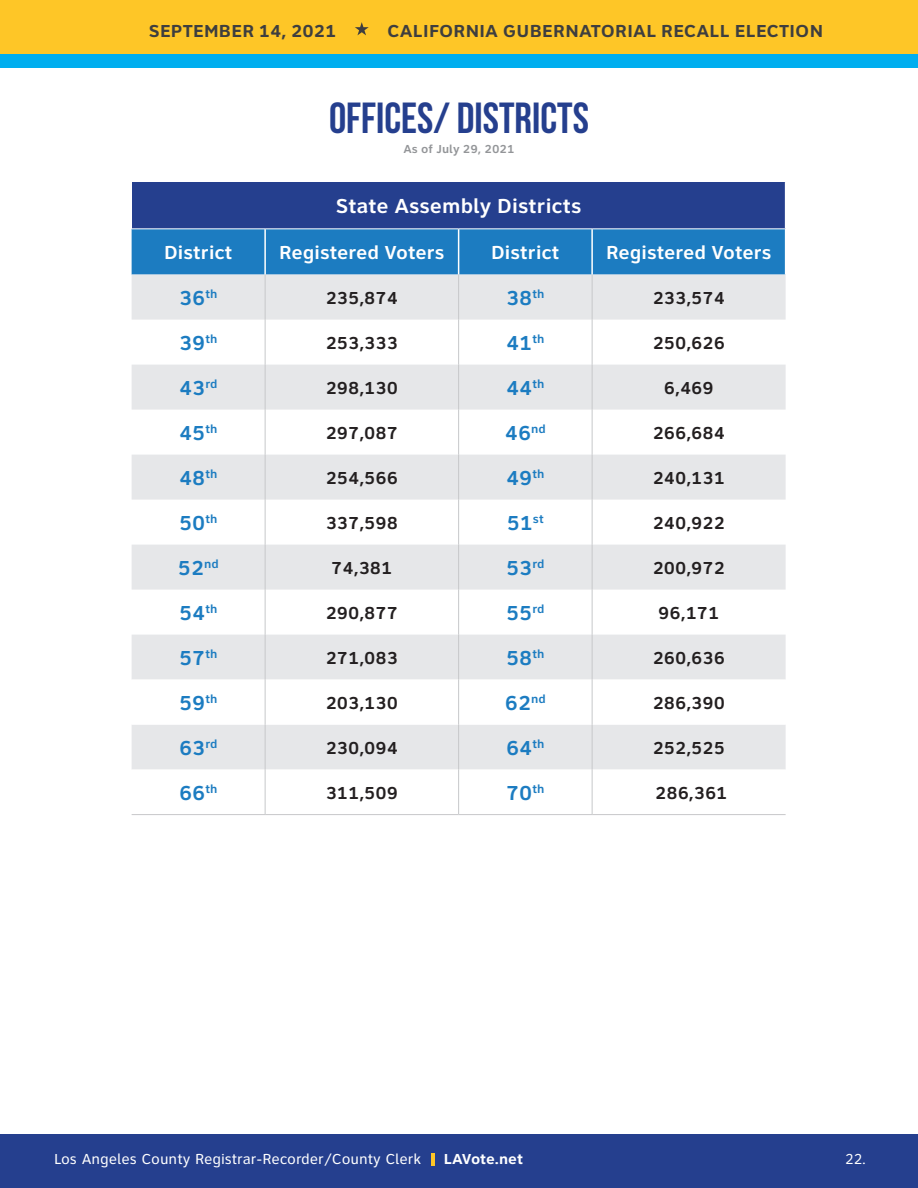
<style>
.page{position:relative;width:918px;height:1188px;background:#fff}
.page>*{position:absolute;margin:0;border:0;box-sizing:border-box;transform-origin:0 0}
.t1{font:43.5px "Bebas Neue";color:#253f8e}
.t2{font:700 21px "Clearview ADA";color:#1c7cc1}
.t3{font:700 21px "Clearview ADA";color:#fff}
.t4{font:700 19.5px "Clearview ADA";color:#fff}
.t5{font:700 18px "Clearview ADA";color:#231f20}
.t6{font:700 18px "Clearview Text";letter-spacing:.015em;color:#3e3e3f}
.t7{font:15px "Clearview Text";color:#fff}
.t8{font:700 15px "Clearview Text";color:#fff}
.t9{font:15px "Clearview ADA";color:#fff}
.t10{font:700 12px "Clearview ADA";color:#939598}
</style>
<div class="page">
<div style="left:0;top:1134px;width:918px;height:54px;background:#253f8e"></div>
<div style="left:0;top:0;width:918px;height:54px;background:#fec627"></div>
<div style="left:0;top:54px;width:918px;height:14px;background:#00aeef"></div>
<svg style="left:355px;top:22px;width:14px;height:13px"></svg>
<svg style="left:431px;top:1153px;width:3px;height:13px"></svg>
<div style="left:132px;top:182px;width:654px;height:47px;background:#253f8e"></div>
<div style="left:132px;top:229px;width:653px;height:46px;background:#1c7cc1"></div>
<svg style="left:132px;top:275px;width:654px;height:405px;fill:#e6e7e9"></svg>
<svg style="left:132px;top:680px;width:654px;height:134px"></svg>
<hr style="left:785px;top:182px;width:1px;height:47px;background:#fff">
<hr style="left:264px;top:229px;width:2px;height:46px;background:#fff">
<hr style="left:458px;top:229px;width:1px;height:46px;background:#fff">
<hr style="left:591px;top:229px;width:2px;height:46px;background:#fff">
<hr style="left:265px;top:275px;width:1px;height:45px;background:#c7c8ca">
<hr style="left:265px;top:320px;width:1px;height:45px;background:#c7c8ca">
<hr style="left:265px;top:365px;width:1px;height:45px;background:#c7c8ca">
<hr style="left:265px;top:410px;width:1px;height:45px;background:#c7c8ca">
<hr style="left:265px;top:455px;width:1px;height:45px;background:#c7c8ca">
<hr style="left:265px;top:500px;width:1px;height:45px;background:#c7c8ca">
<hr style="left:265px;top:545px;width:1px;height:45px;background:#c7c8ca">
<hr style="left:265px;top:590px;width:1px;height:45px;background:#c7c8ca">
<hr style="left:265px;top:635px;width:1px;height:45px;background:#c7c8ca">
<hr style="left:265px;top:680px;width:1px;height:45px;background:#c7c8ca">
<hr style="left:265px;top:725px;width:1px;height:45px;background:#c7c8ca">
<hr style="left:265px;top:770px;width:1px;height:44px;background:#c7c8ca">
<hr style="left:132px;top:228px;width:133px;height:1px;background:#fff">
<hr style="left:265px;top:228px;width:194px;height:1px;background:#fff">
<hr style="left:459px;top:228px;width:133px;height:1px;background:#fff">
<hr style="left:592px;top:228px;width:193px;height:1px;background:#fff">
<hr style="left:458px;top:275px;width:1px;height:45px;background:#c7c8ca">
<hr style="left:592px;top:275px;width:1px;height:45px;background:#c7c8ca">
<hr style="left:458px;top:320px;width:1px;height:45px;background:#c7c8ca">
<hr style="left:592px;top:320px;width:1px;height:45px;background:#c7c8ca">
<hr style="left:458px;top:365px;width:1px;height:45px;background:#c7c8ca">
<hr style="left:592px;top:365px;width:1px;height:45px;background:#c7c8ca">
<hr style="left:458px;top:410px;width:1px;height:45px;background:#c7c8ca">
<hr style="left:592px;top:410px;width:1px;height:45px;background:#c7c8ca">
<hr style="left:458px;top:455px;width:1px;height:45px;background:#c7c8ca">
<hr style="left:592px;top:455px;width:1px;height:45px;background:#c7c8ca">
<hr style="left:458px;top:500px;width:1px;height:45px;background:#c7c8ca">
<hr style="left:592px;top:500px;width:1px;height:45px;background:#c7c8ca">
<hr style="left:458px;top:545px;width:1px;height:45px;background:#c7c8ca">
<hr style="left:592px;top:545px;width:1px;height:45px;background:#c7c8ca">
<hr style="left:458px;top:590px;width:1px;height:45px;background:#c7c8ca">
<hr style="left:592px;top:590px;width:1px;height:45px;background:#c7c8ca">
<hr style="left:458px;top:635px;width:1px;height:45px;background:#c7c8ca">
<hr style="left:592px;top:635px;width:1px;height:45px;background:#c7c8ca">
<hr style="left:458px;top:680px;width:1px;height:45px;background:#c7c8ca">
<hr style="left:592px;top:680px;width:1px;height:45px;background:#c7c8ca">
<hr style="left:458px;top:725px;width:1px;height:45px;background:#c7c8ca">
<hr style="left:592px;top:725px;width:1px;height:45px;background:#c7c8ca">
<hr style="left:458px;top:770px;width:1px;height:44px;background:#c7c8ca">
<hr style="left:592px;top:770px;width:1px;height:44px;background:#c7c8ca">
<hr style="left:132px;top:814px;width:133px;height:1px;background:#c7c8ca">
<hr style="left:265px;top:814px;width:194px;height:1px;background:#c7c8ca">
<hr style="left:459px;top:814px;width:133px;height:1px;background:#c7c8ca">
<hr style="left:592px;top:814px;width:194px;height:1px;background:#c7c8ca">
<p class="t6" style="left:149px;top:20px;width:189px">SEPTEMBER 14, 2021</p>
<p class="t6" style="left:387px;top:20px;width:437px">CALIFORNIA GUBERNATORIAL RECALL ELECTION</p>
<p class="t1" style="left:329px;top:94px;width:261px">OFFICES/ DISTRICTS</p>
<p class="t10" style="left:403px;top:141px;width:113px">As of July 29, 2021</p>
<p class="t3" style="left:336px;top:192px;width:247px">State Assembly Districts</p>
<p class="t4" style="left:164px;top:239px;width:70px">District</p>
<p class="t4" style="left:279px;top:239px;width:167px">Registered Voters</p>
<p class="t4" style="left:491px;top:239px;width:70px">District</p>
<p class="t4" style="left:606px;top:239px;width:167px">Registered Voters</p>
<p class="t2" style="left:179px;top:284px;width:40px">36<sup>th</sup></p>
<p class="t5" style="left:326px;top:286px;width:74px">235,874</p>
<p class="t2" style="left:506px;top:284px;width:40px">38<sup>th</sup></p>
<p class="t5" style="left:653px;top:286px;width:74px">233,574</p>
<p class="t2" style="left:179px;top:329px;width:40px">39<sup>th</sup></p>
<p class="t5" style="left:326px;top:331px;width:74px">253,333</p>
<p class="t2" style="left:506px;top:329px;width:40px">41<sup>th</sup></p>
<p class="t5" style="left:653px;top:331px;width:74px">250,626</p>
<p class="t2" style="left:179px;top:374px;width:40px">43<sup>rd</sup></p>
<p class="t5" style="left:326px;top:376px;width:74px">298,130</p>
<p class="t2" style="left:506px;top:374px;width:40px">44<sup>th</sup></p>
<p class="t5" style="left:664px;top:376px;width:51px">6,469</p>
<p class="t2" style="left:179px;top:419px;width:40px">45<sup>th</sup></p>
<p class="t5" style="left:326px;top:421px;width:74px">297,087</p>
<p class="t2" style="left:505px;top:419px;width:42px">46<sup>nd</sup></p>
<p class="t5" style="left:653px;top:421px;width:74px">266,684</p>
<p class="t2" style="left:179px;top:464px;width:40px">48<sup>th</sup></p>
<p class="t5" style="left:326px;top:466px;width:74px">254,566</p>
<p class="t2" style="left:506px;top:464px;width:40px">49<sup>th</sup></p>
<p class="t5" style="left:653px;top:466px;width:74px">240,131</p>
<p class="t2" style="left:179px;top:509px;width:40px">50<sup>th</sup></p>
<p class="t5" style="left:326px;top:511px;width:74px">337,598</p>
<p class="t2" style="left:507px;top:509px;width:39px">51<sup>st</sup></p>
<p class="t5" style="left:653px;top:511px;width:74px">240,922</p>
<p class="t2" style="left:178px;top:554px;width:42px">52<sup>nd</sup></p>
<p class="t5" style="left:331px;top:556px;width:63px">74,381</p>
<p class="t2" style="left:506px;top:554px;width:40px">53<sup>rd</sup></p>
<p class="t5" style="left:653px;top:556px;width:74px">200,972</p>
<p class="t2" style="left:179px;top:599px;width:40px">54<sup>th</sup></p>
<p class="t5" style="left:326px;top:601px;width:74px">290,877</p>
<p class="t2" style="left:506px;top:599px;width:40px">55<sup>rd</sup></p>
<p class="t5" style="left:658px;top:601px;width:63px">96,171</p>
<p class="t2" style="left:179px;top:644px;width:40px">57<sup>th</sup></p>
<p class="t5" style="left:326px;top:646px;width:74px">271,083</p>
<p class="t2" style="left:506px;top:644px;width:40px">58<sup>th</sup></p>
<p class="t5" style="left:653px;top:646px;width:74px">260,636</p>
<p class="t2" style="left:179px;top:689px;width:40px">59<sup>th</sup></p>
<p class="t5" style="left:326px;top:691px;width:74px">203,130</p>
<p class="t2" style="left:505px;top:689px;width:42px">62<sup>nd</sup></p>
<p class="t5" style="left:653px;top:691px;width:74px">286,390</p>
<p class="t2" style="left:179px;top:734px;width:40px">63<sup>rd</sup></p>
<p class="t5" style="left:326px;top:736px;width:74px">230,094</p>
<p class="t2" style="left:506px;top:734px;width:40px">64<sup>th</sup></p>
<p class="t5" style="left:653px;top:736px;width:74px">252,525</p>
<p class="t2" style="left:179px;top:779px;width:40px">66<sup>th</sup></p>
<p class="t5" style="left:326px;top:781px;width:74px">311,509</p>
<p class="t2" style="left:506px;top:779px;width:40px">70<sup>th</sup></p>
<p class="t5" style="left:655px;top:781px;width:74px">286,361</p>
<p class="t7" style="left:54px;top:1151px;width:369px">Los Angeles County Registrar-Recorder/County Clerk</p>
<p class="t8" style="left:444px;top:1151px;width:81px">LAVote.net</p>
<p class="t9" style="left:845px;top:1150px;width:22px">22.</p>
</div>
